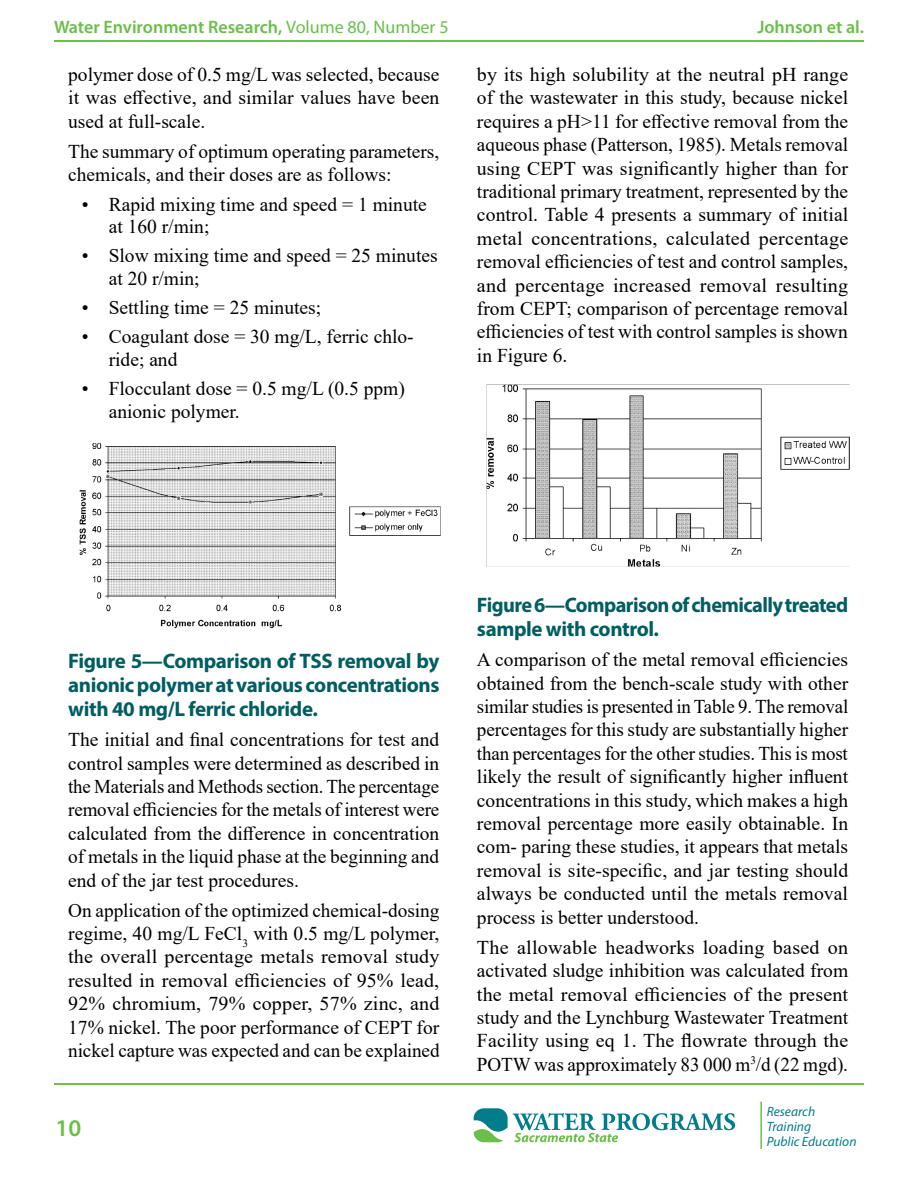
<style>
.page{position:relative;width:918px;height:1188px;background:#fff}
.page>*{position:absolute;margin:0;border:0;box-sizing:border-box;transform-origin:0 0}
.t1{font:600 24px "Myriad Pro";color:#6bbe4a}
.Image_caption_p{font:700 21px/24px "Myriad Pro";letter-spacing:-.02em;color:#005e62;text-align:justify}
.basic_p{font:19.5px/23.4px "Times New Roman";color:#000;text-align:justify}
.t2{font:600 18px "Myriad Pro";color:#6bbe4a}
.t3{font:italic 13.5px/15px "Myriad Pro";color:#007c8a}
.s1{font-weight:400}
</style>
<div class="page">
<hr style="left:760px;top:1102px;width:2px;height:47px;background:#6cbe4b">
<svg style="left:474px;top:1108px;width:261px;height:34px"></svg>
<hr style="left:54px;top:1084px;width:810px;height:1px;background:#6ebe4a">
<hr style="left:54px;top:40px;width:810px;height:2px;background:#6ebe4a">
<img style="left:79px;top:443px;width:362px;height:186px">
<img style="left:486px;top:384px;width:364px;height:183px">
<p class="t2" style="left:54px;top:15px;width:396px">Water Environment Research, <span class="s1">Volume 80, Number 5</span></p>
<p class="t2" style="left:757px;top:15px;width:108px">Johnson et al.</p>
<p class="basic_p" style="left:68px;top:62px;width:373px">polymer dose of 0.5 mg/L was selected, because it was effective, and similar values have been used at full-scale.</p>
<p class="basic_p" style="left:68px;top:139px;width:373px">The summary of optimum operating parameters, chemicals, and their doses are as follows:</p>
<p class="basic_p" style="left:109px;top:192px;width:320px;line-height:22.5px;text-indent:-27px">• Rapid mixing time and speed = 1 minute at 160 r/min;</p>
<p class="basic_p" style="left:109px;top:244px;width:330px;line-height:22.5px;text-indent:-27px">• Slow mixing time and speed = 25 minutes at 20 r/min;</p>
<p class="basic_p" style="left:82px;top:295px;width:241px">• Settling time = 25 minutes;</p>
<p class="basic_p" style="left:109px;top:325px;width:307px;line-height:22.5px;text-indent:-27px">• Coagulant dose = 30 mg/L, ferric chlo&shy;ride; and</p>
<p class="basic_p" style="left:109px;top:377px;width:298px;line-height:22.5px;text-indent:-27px">• Flocculant dose = 0.5 mg/L (0.5 ppm) anionic polymer.</p>
<p class="basic_p" style="left:477px;top:62px;width:373px">by its high solubility at the neutral pH range of the wastewater in this study, because nickel requires a pH&gt;11 for effective removal from the aqueous phase (Patterson, 1985). Metals removal using CEPT was significantly higher than for traditional primary treatment, represented by the control. Table 4 presents a summary of initial metal concentrations, calculated percentage removal efficiencies of test and control samples, and percentage increased removal resulting from CEPT; comparison of percentage removal efficiencies of test with control samples is shown in Figure 6.</p>
<p class="Image_caption_p" style="left:68px;top:648px;width:373px">Figure 5—Comparison of TSS removal by anionic polymer at various concentrations with 40 mg/L ferric chloride.</p>
<p class="basic_p" style="left:68px;top:727px;width:373px">The initial and final concentrations for test and control samples were determined as described in the Materials and Methods section. The percentage removal efficiencies for the metals of interest were calculated from the difference in concentration of metals in the liquid phase at the beginning and end of the jar test procedures.</p>
<p class="basic_p" style="left:68px;top:898px;width:373px">On application of the optimized chemical-dosing regime, 40 mg/L FeCl<sub>3</sub> with 0.5 mg/L polymer, the overall percentage metals removal study resulted in removal efficiencies of 95% lead, 92% chromium, 79% copper, 57% zinc, and 17% nickel. The poor performance of CEPT for nickel capture was expected and can be explained</p>
<p class="t1" style="left:56px;top:1112px;width:27px">10</p>
<p class="Image_caption_p" style="left:477px;top:592px;width:373px">Figure 6—Comparison of chemically treated sample with control.</p>
<p class="basic_p" style="left:477px;top:647px;width:373px">A comparison of the metal removal efficiencies obtained from the bench-scale study with other similar studies is presented in Table 9. The removal percentages for this study are substantially higher than percentages for the other studies. This is most likely the result of significantly higher influent concentrations in this study, which makes a high removal percentage more easily obtainable. In com- paring these studies, it appears that metals removal is site-specific, and jar testing should always be conducted until the metals removal process is better understood.</p>
<p class="basic_p" style="left:477px;top:935px;width:373px">The allowable headworks loading based on activated sludge inhibition was calculated from the metal removal efficiencies of the present study and the Lynchburg Wastewater Treatment Facility using eq 1. The flowrate through the POTW was approximately 83 000 m<sup>3</sup>/d (22 mgd).</p>
<p class="t3" style="left:767px;top:1104px;width:91px">Research<br>Training<br>Public Education</p>
</div>
